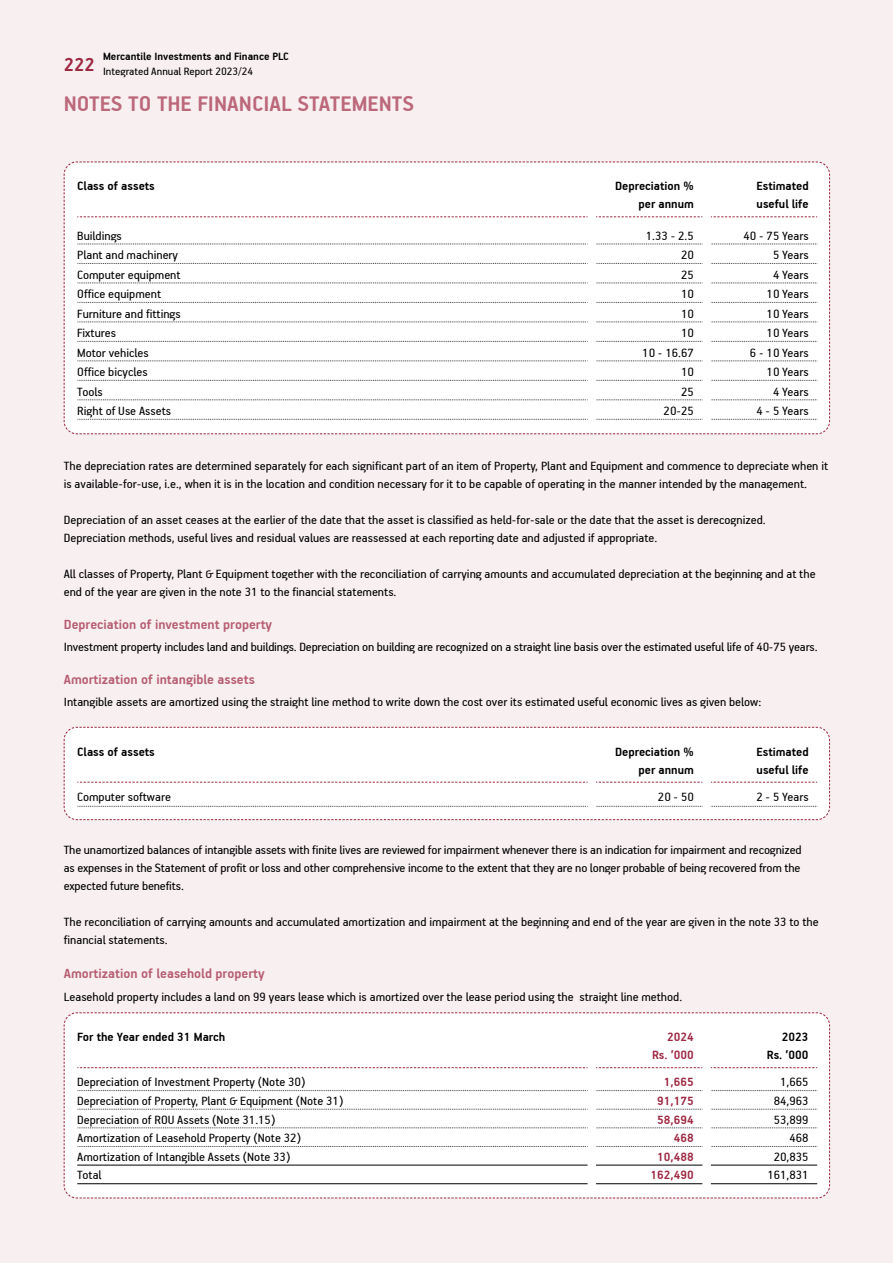
<style>
.page{position:relative;width:893px;height:1263px;background:#f8eff1}
.page>*{position:absolute;margin:0;border:0;box-sizing:border-box;transform-origin:0 0}
.t1{font:700 24px "PF Handbook Pro";color:#bb687a}
.t2{font:700 21px "PF Handbook Pro";color:#9e2842}
.t3{font:700 15px "PF Handbook Pro";color:#b65e71}
.t4{font:13.5px/18px "PF Handbook Pro";color:#000}
.t5{font:700 13.5px/18px "PF Handbook Pro";color:#000;text-align:right}
.t6{font:700 13.5px/18px "PF Handbook Pro";color:#9e2842;text-align:right}
.t7{font:700 12px "PF Handbook Pro";color:#000}
.t8{font:12px "PF Handbook Pro";color:#000}
</style>
<div class="page">
<svg style="left:63px;top:161px;width:767px;height:273px"></svg>
<div style="left:63px;top:726px;width:767px;height:94px;background:#fff"></div>
<svg style="left:63px;top:1012px;width:767px;height:187px"></svg>
<h2 class="t2" style="left:64px;top:56px;width:33px">222</h2>
<p class="t7" style="left:103px;top:49px;width:187px">Mercantile Investments and Finance PLC</p>
<p class="t8" style="left:103px;top:67px;width:152px">Integrated Annual Report 2023/24</p>
<h1 class="t1" style="left:64px;top:94px;width:352px">NOTES TO THE FINANCIAL STATEMENTS</h1>
<p class="t5" style="left:77px;top:178px;width:79px">Class of assets</p>
<p class="t5" style="left:615px;top:178px;width:80px">Depreciation % per annum</p>
<p class="t5" style="left:756px;top:178px;width:54px;text-align:left">Estimated useful life</p>
<p class="t4" style="left:77px;top:227px;width:46px">Buildings</p>
<p class="t4" style="left:646px;top:227px;width:50px">1.33 - 2.5</p>
<p class="t4" style="left:743px;top:227px;width:67px">40 - 75 Years</p>
<p class="t4" style="left:77px;top:247px;width:102px">Plant and machinery</p>
<p class="t4" style="left:681px;top:247px;width:14px">20</p>
<p class="t4" style="left:773px;top:247px;width:37px">5 Years</p>
<p class="t4" style="left:77px;top:266px;width:105px">Computer equipment</p>
<p class="t4" style="left:681px;top:266px;width:14px">25</p>
<p class="t4" style="left:773px;top:266px;width:37px">4 Years</p>
<p class="t4" style="left:77px;top:286px;width:85px">Office equipment</p>
<p class="t4" style="left:681px;top:286px;width:14px">10</p>
<p class="t4" style="left:767px;top:286px;width:44px">10 Years</p>
<p class="t4" style="left:77px;top:305px;width:105px">Furniture and fittings</p>
<p class="t4" style="left:681px;top:305px;width:14px">10</p>
<p class="t4" style="left:767px;top:305px;width:44px">10 Years</p>
<p class="t4" style="left:77px;top:325px;width:40px">Fixtures</p>
<p class="t4" style="left:681px;top:325px;width:14px">10</p>
<p class="t4" style="left:767px;top:325px;width:44px">10 Years</p>
<p class="t4" style="left:77px;top:344px;width:73px">Motor vehicles</p>
<p class="t4" style="left:642px;top:344px;width:53px">10 - 16.67</p>
<p class="t4" style="left:750px;top:344px;width:60px">6 - 10 Years</p>
<p class="t4" style="left:77px;top:364px;width:72px">Office bicycles</p>
<p class="t4" style="left:681px;top:364px;width:14px">10</p>
<p class="t4" style="left:767px;top:364px;width:44px">10 Years</p>
<p class="t4" style="left:77px;top:383px;width:27px">Tools</p>
<p class="t4" style="left:681px;top:383px;width:14px">25</p>
<p class="t4" style="left:773px;top:383px;width:37px">4 Years</p>
<p class="t4" style="left:77px;top:403px;width:95px">Right of Use Assets</p>
<p class="t4" style="left:664px;top:403px;width:32px">20-25</p>
<p class="t4" style="left:756px;top:403px;width:54px">4 - 5 Years</p>
<p class="t4" style="left:64px;top:458px;width:766px">The depreciation rates are determined separately for each significant part of an item of Property, Plant and Equipment and commence to depreciate when it is available-for-use, i.e., when it is in the location and condition necessary for it to be capable of operating in the manner intended by the management.</p>
<p class="t4" style="left:64px;top:512px;width:703px">Depreciation of an asset ceases at the earlier of the date that the asset is classified as held-for-sale or the date that the asset is derecognized.<br>Depreciation methods, useful lives and residual values are reassessed at each reporting date and adjusted if appropriate.</p>
<p class="t4" style="left:64px;top:566px;width:753px">All classes of Property, Plant &amp; Equipment together with the reconciliation of carrying amounts and accumulated depreciation at the beginning and at the end of the year are given in the note 31 to the financial statements.</p>
<p class="t3" style="left:64px;top:618px;width:210px">Depreciation of investment property</p>
<p class="t4" style="left:64px;top:639px;width:755px">Investment property includes land and buildings. Depreciation on building are recognized on a straight line basis over the estimated useful life of 40-75 years.</p>
<p class="t3" style="left:64px;top:673px;width:193px">Amortization of intangible assets</p>
<p class="t4" style="left:64px;top:694px;width:699px">Intangible assets are amortized using the straight line method to write down the cost over its estimated useful economic lives as given below:</p>
<p class="t5" style="left:77px;top:743px;width:79px">Class of assets</p>
<p class="t5" style="left:615px;top:743px;width:80px">Depreciation % per annum</p>
<p class="t5" style="left:756px;top:743px;width:54px;text-align:left">Estimated useful life</p>
<p class="t4" style="left:77px;top:788px;width:95px">Computer software</p>
<p class="t4" style="left:658px;top:788px;width:37px">20 - 50</p>
<p class="t4" style="left:756px;top:788px;width:54px">2 - 5 Years</p>
<p class="t4" style="left:64px;top:842px;width:739px;text-align:justify">The unamortized balances of intangible assets with finite lives are reviewed for impairment whenever there is an indication for impairment and recognized as expenses in the Statement of profit or loss and other comprehensive income to the extent that they are no longer probable of being recovered from the expected future benefits.</p>
<p class="t4" style="left:64px;top:914px;width:757px">The reconciliation of carrying amounts and accumulated amortization and impairment at the beginning and end of the year are given in the note 33 to the financial statements.</p>
<p class="t3" style="left:64px;top:968px;width:202px">Amortization of leasehold property</p>
<p class="t4" style="left:64px;top:988px;width:620px">Leasehold property includes a land on 99 years lease which is amortized over the lease period using the straight line method.</p>
<p class="t5" style="left:77px;top:1029px;width:150px">For the Year ended 31 March</p>
<p class="t6" style="left:652px;top:1029px;width:43px">2024<br>Rs. ’000</p>
<p class="t5" style="left:767px;top:1029px;width:43px">2023<br>Rs. ’000</p>
<p class="t4" style="left:77px;top:1074px;width:230px">Depreciation of Investment Property (Note 30)</p>
<p class="t6" style="left:664px;top:1074px;width:31px">1,665</p>
<p class="t4" style="left:780px;top:1074px;width:30px">1,665</p>
<p class="t4" style="left:77px;top:1092px;width:268px">Depreciation of Property, Plant &amp; Equipment (Note 31)</p>
<p class="t6" style="left:657px;top:1093px;width:38px">91,175</p>
<p class="t4" style="left:774px;top:1092px;width:36px">84,963</p>
<p class="t4" style="left:77px;top:1111px;width:200px">Depreciation of ROU Assets (Note 31.15)</p>
<p class="t6" style="left:657px;top:1111px;width:38px">58,694</p>
<p class="t4" style="left:774px;top:1111px;width:36px">53,899</p>
<p class="t4" style="left:77px;top:1130px;width:225px">Amortization of Leasehold Property (Note 32)</p>
<p class="t6" style="left:674px;top:1130px;width:22px">468</p>
<p class="t4" style="left:789px;top:1130px;width:21px">468</p>
<p class="t4" style="left:77px;top:1148px;width:215px">Amortization of Intangible Assets (Note 33)</p>
<p class="t6" style="left:657px;top:1148px;width:38px">10,488</p>
<p class="t4" style="left:774px;top:1148px;width:36px">20,835</p>
<p class="t4" style="left:77px;top:1167px;width:26px">Total</p>
<p class="t6" style="left:650px;top:1167px;width:45px">162,490</p>
<p class="t4" style="left:767px;top:1167px;width:43px">161,831</p>
</div>
